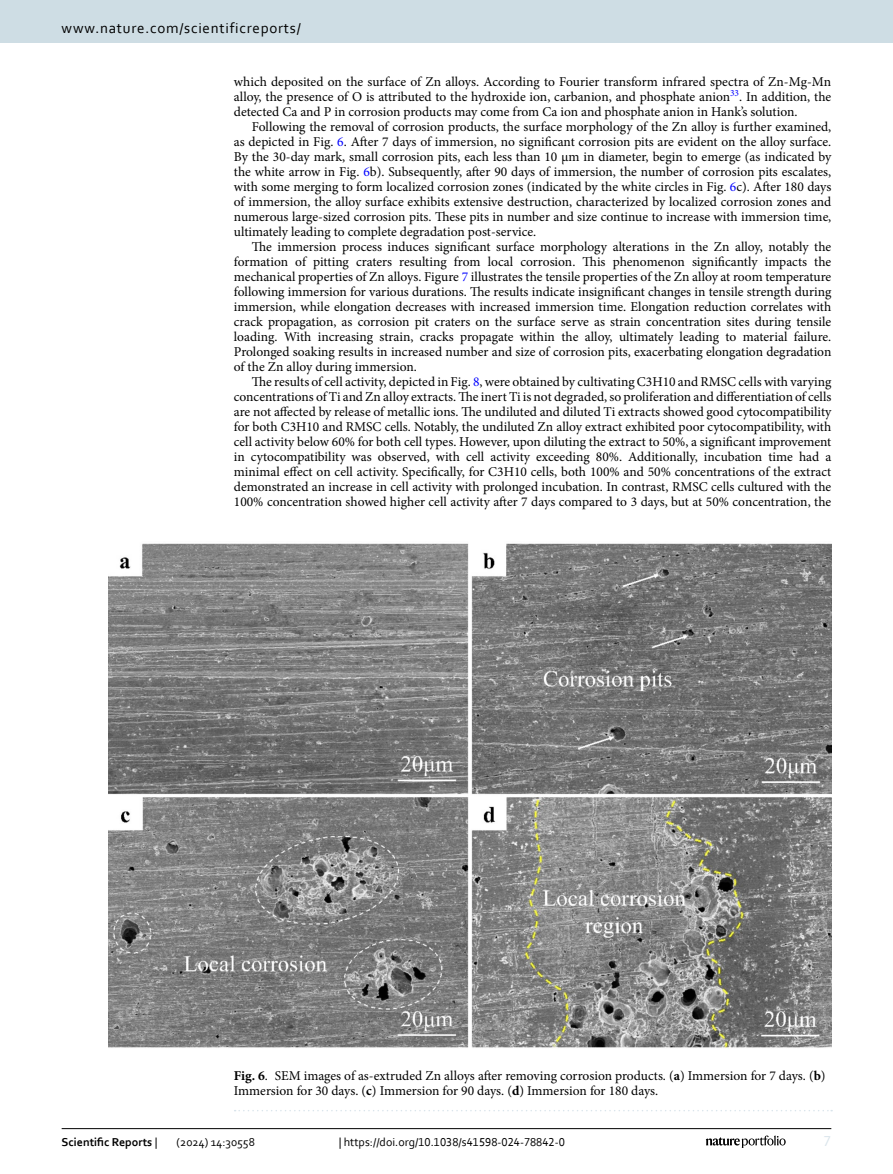
<style>
.page{position:relative;width:893px;height:1174px;background:#fff}
.page>*{position:absolute;margin:0;border:0;box-sizing:border-box;transform-origin:0 0}
.t1{font:15px "Corbel";letter-spacing:.05em;color:#000}
.t2{font:15px "Corbel";color:#d9e4eb}
.Body_Text_Indent{font:13.5px/15px "Minion Pro";color:#000;text-align:justify}
.Figure_Caption{font:13.5px/15px "Minion Pro";color:#000}
.t3{font:12px "Corbel";color:#000}
.t4{font:700 12px "Corbel";color:#000}
.s1{color:#00f}
.s2{font-weight:700}
.s3{font-weight:400}
</style>
<div class="page">
<img style="left:108px;top:543px;width:723px;height:505px">
<svg style="left:235px;top:1110px;width:597px;height:1px"></svg>
<hr style="left:62px;top:1128px;width:769px;height:1px;background:#000">
<svg style="left:706px;top:1135px;width:80px;height:12px"></svg>
<div style="left:0;top:0;width:893px;height:43px;background:#cedde4"></div>
<p class="t1" style="left:62px;top:18px;width:241px">www.nature.com/scientificreports/</p>
<p class="Body_Text_Indent" style="left:234px;top:74px;width:599px">which deposited on the surface of Zn alloys. According to Fourier transform infrared spectra of Zn-Mg-Mn alloy, the presence of O is attributed to the hydroxide ion, carbanion, and phosphate anion<sup>33</sup>. In addition, the detected Ca and P in corrosion products may come from Ca ion and phosphate anion in Hank’s solution.</p>
<p class="Body_Text_Indent" style="left:234px;top:119px;width:599px;text-indent:18px">Following the removal of corrosion products, the surface morphology of the Zn alloy is further examined, as depicted in Fig. <span class="s1">6</span>. After 7 days of immersion, no significant corrosion pits are evident on the alloy surface.<br>By the 30-day mark, small corrosion pits, each less than 10 μm in diameter, begin to emerge (as indicated by the white arrow in Fig. <span class="s1">6</span>b). Subsequently, after 90 days of immersion, the number of corrosion pits escalates, with some merging to form localized corrosion zones (indicated by the white circles in Fig. <span class="s1">6</span>c). After 180 days of immersion, the alloy surface exhibits extensive destruction, characterized by localized corrosion zones and numerous large-sized corrosion pits. These pits in number and size continue to increase with immersion time, ultimately leading to complete degradation post-service.</p>
<p class="Body_Text_Indent" style="left:234px;top:239px;width:599px;text-indent:18px">The immersion process induces significant surface morphology alterations in the Zn alloy, notably the formation of pitting craters resulting from local corrosion. This phenomenon significantly impacts the mechanical properties of Zn alloys. Figure <span class="s1">7</span> illustrates the tensile properties of the Zn alloy at room temperature following immersion for various durations. The results indicate insignificant changes in tensile strength during immersion, while elongation decreases with increased immersion time. Elongation reduction correlates with crack propagation, as corrosion pit craters on the surface serve as strain concentration sites during tensile loading. With increasing strain, cracks propagate within the alloy, ultimately leading to material failure.<br>Prolonged soaking results in increased number and size of corrosion pits, exacerbating elongation degradation of the Zn alloy during immersion.</p>
<p class="Body_Text_Indent" style="left:234px;top:374px;width:599px;text-indent:18px">The results of cell activity, depicted in Fig. <span class="s1">8</span>, were obtained by cultivating C3H10 and RMSC cells with varying concentrations of Ti and Zn alloy extracts. The inert Ti is not degraded, so proliferation and differentiation of cells are not affected by release of metallic ions. The undiluted and diluted Ti extracts showed good cytocompatibility for both C3H10 and RMSC cells. Notably, the undiluted Zn alloy extract exhibited poor cytocompatibility, with cell activity below 60% for both cell types. However, upon diluting the extract to 50%, a significant improvement in cytocompatibility was observed, with cell activity exceeding 80%. Additionally, incubation time had a minimal effect on cell activity. Specifically, for C3H10 cells, both 100% and 50% concentrations of the extract demonstrated an increase in cell activity with prolonged incubation. In contrast, RMSC cells cultured with the 100% concentration showed higher cell activity after 7 days compared to 3 days, but at 50% concentration, the</p>
<p class="Figure_Caption" style="left:234px;top:1068px;width:593px"><span class="s2">Fig. 6</span>. SEM images of as-extruded Zn alloys after removing corrosion products. (<span class="s2">a</span>) Immersion for 7 days. (<span class="s2">b</span>)<br>Immersion for 30 days. (<span class="s2">c</span>) Immersion for 90 days. (<span class="s2">d</span>) Immersion for 180 days.</p>
<p class="t4" style="left:62px;top:1134px;width:97px">Scientific Reports <span class="s3">|</span></p>
<p class="t3" style="left:177px;top:1134px;width:80px">(2024) 14:30558</p>
<p class="t3" style="left:339px;top:1134px;width:228px">| https://doi.org/10.1038/s41598-024-78842-0</p>
<p class="t2" style="left:824px;top:1132px;width:9px">7</p>
</div>
